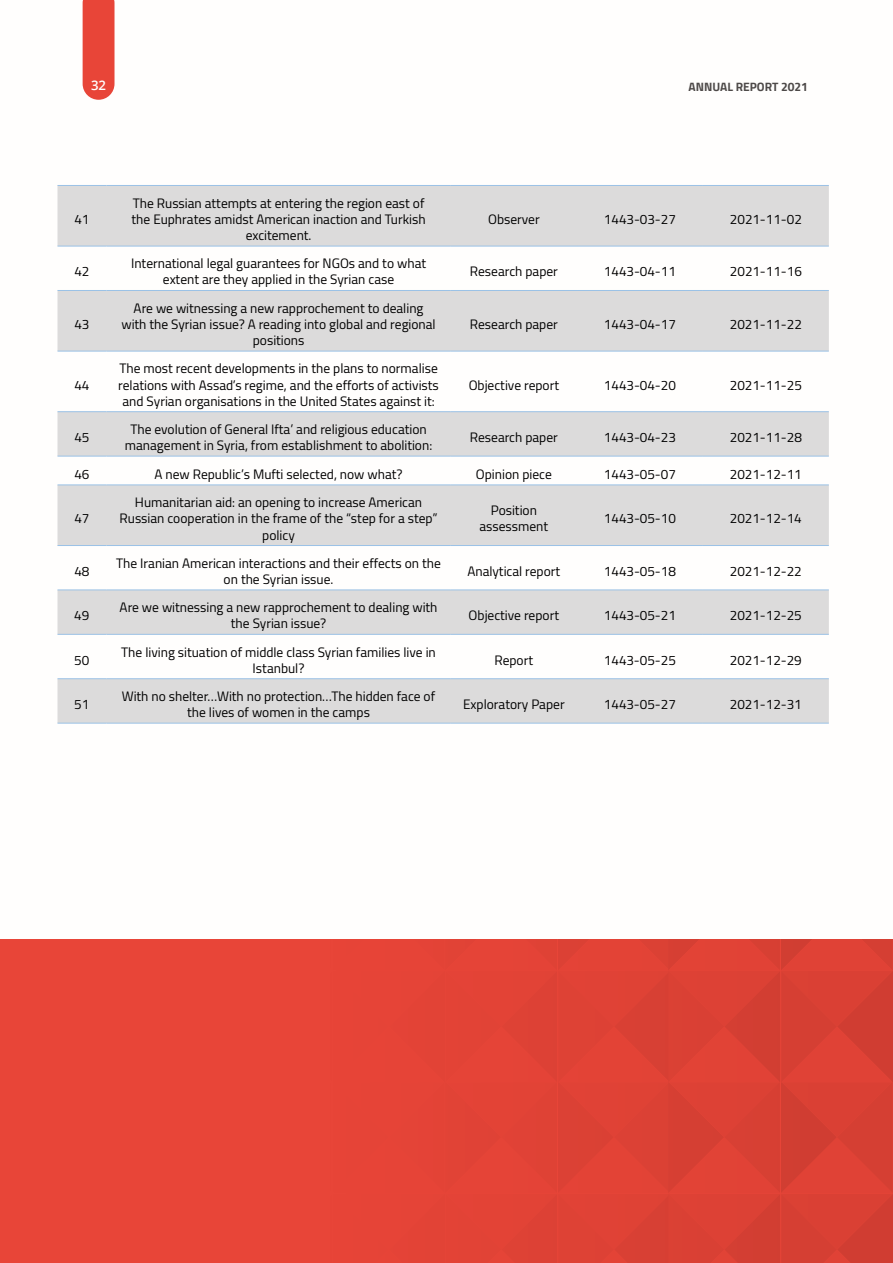
<style>
.page{position:relative;width:893px;height:1263px;background:#fff}
.page>*{position:absolute;margin:0;border:0;box-sizing:border-box;transform-origin:0 0}
.t1{font:13.5px/16.2px "Cairo";color:#000;text-align:center}
.t2{font:600 13.2px "Open Sans";color:#fffefd}
.t3{font:700 12px "Cairo";color:#4d4948}
</style>
<div class="page">
<div style="left:0;top:939px;width:893px;height:324px;background:#e84538"></div>
<svg style="left:528px;top:939px;width:365px;height:324px"></svg>
<svg style="left:58px;top:186px;width:771px;height:537px;fill:#dcdbdb"></svg>
<hr style="left:703px;top:185px;width:126px;height:1px;background:#9bc2e6">
<hr style="left:577px;top:185px;width:126px;height:1px;background:#9bc2e6">
<hr style="left:451px;top:185px;width:126px;height:1px;background:#9bc2e6">
<hr style="left:106px;top:185px;width:345px;height:1px;background:#9bc2e6">
<hr style="left:58px;top:185px;width:48px;height:1px;background:#9bc2e6">
<hr style="left:703px;top:246px;width:126px;height:1px;background:#9bc2e6">
<hr style="left:577px;top:246px;width:126px;height:1px;background:#9bc2e6">
<hr style="left:451px;top:246px;width:126px;height:1px;background:#9bc2e6">
<hr style="left:106px;top:246px;width:345px;height:1px;background:#9bc2e6">
<hr style="left:58px;top:246px;width:48px;height:1px;background:#9bc2e6">
<hr style="left:703px;top:290px;width:126px;height:1px;background:#9bc2e6">
<hr style="left:577px;top:290px;width:126px;height:1px;background:#9bc2e6">
<hr style="left:451px;top:290px;width:126px;height:1px;background:#9bc2e6">
<hr style="left:106px;top:290px;width:345px;height:1px;background:#9bc2e6">
<hr style="left:58px;top:290px;width:48px;height:1px;background:#9bc2e6">
<hr style="left:703px;top:351px;width:126px;height:1px;background:#9bc2e6">
<hr style="left:577px;top:351px;width:126px;height:1px;background:#9bc2e6">
<hr style="left:451px;top:351px;width:126px;height:1px;background:#9bc2e6">
<hr style="left:106px;top:351px;width:345px;height:1px;background:#9bc2e6">
<hr style="left:58px;top:351px;width:48px;height:1px;background:#9bc2e6">
<hr style="left:703px;top:411px;width:126px;height:1px;background:#9bc2e6">
<hr style="left:577px;top:411px;width:126px;height:1px;background:#9bc2e6">
<hr style="left:451px;top:411px;width:126px;height:1px;background:#9bc2e6">
<hr style="left:106px;top:411px;width:345px;height:1px;background:#9bc2e6">
<hr style="left:58px;top:411px;width:48px;height:1px;background:#9bc2e6">
<hr style="left:703px;top:456px;width:126px;height:1px;background:#9bc2e6">
<hr style="left:577px;top:456px;width:126px;height:1px;background:#9bc2e6">
<hr style="left:451px;top:456px;width:126px;height:1px;background:#9bc2e6">
<hr style="left:106px;top:456px;width:345px;height:1px;background:#9bc2e6">
<hr style="left:58px;top:456px;width:48px;height:1px;background:#9bc2e6">
<hr style="left:703px;top:484px;width:126px;height:1px;background:#9bc2e6">
<hr style="left:577px;top:484px;width:126px;height:1px;background:#9bc2e6">
<hr style="left:451px;top:484px;width:126px;height:1px;background:#9bc2e6">
<hr style="left:106px;top:484px;width:345px;height:1px;background:#9bc2e6">
<hr style="left:58px;top:484px;width:48px;height:1px;background:#9bc2e6">
<hr style="left:703px;top:545px;width:126px;height:1px;background:#9bc2e6">
<hr style="left:577px;top:545px;width:126px;height:1px;background:#9bc2e6">
<hr style="left:451px;top:545px;width:126px;height:1px;background:#9bc2e6">
<hr style="left:106px;top:545px;width:345px;height:1px;background:#9bc2e6">
<hr style="left:58px;top:545px;width:48px;height:1px;background:#9bc2e6">
<hr style="left:703px;top:589px;width:126px;height:1px;background:#9bc2e6">
<hr style="left:577px;top:589px;width:126px;height:1px;background:#9bc2e6">
<hr style="left:451px;top:589px;width:126px;height:1px;background:#9bc2e6">
<hr style="left:106px;top:589px;width:345px;height:1px;background:#9bc2e6">
<hr style="left:58px;top:589px;width:48px;height:1px;background:#9bc2e6">
<hr style="left:703px;top:634px;width:126px;height:1px;background:#9bc2e6">
<hr style="left:577px;top:634px;width:126px;height:1px;background:#9bc2e6">
<hr style="left:451px;top:634px;width:126px;height:1px;background:#9bc2e6">
<hr style="left:106px;top:634px;width:345px;height:1px;background:#9bc2e6">
<hr style="left:58px;top:634px;width:48px;height:1px;background:#9bc2e6">
<hr style="left:703px;top:678px;width:126px;height:1px;background:#9bc2e6">
<hr style="left:577px;top:678px;width:126px;height:1px;background:#9bc2e6">
<hr style="left:451px;top:678px;width:126px;height:1px;background:#9bc2e6">
<hr style="left:106px;top:678px;width:345px;height:1px;background:#9bc2e6">
<hr style="left:58px;top:678px;width:48px;height:1px;background:#9bc2e6">
<hr style="left:703px;top:723px;width:126px;height:1px;background:#9bc2e6">
<hr style="left:577px;top:723px;width:126px;height:1px;background:#9bc2e6">
<hr style="left:451px;top:723px;width:126px;height:1px;background:#9bc2e6">
<hr style="left:106px;top:723px;width:345px;height:1px;background:#9bc2e6">
<hr style="left:58px;top:723px;width:48px;height:1px;background:#9bc2e6">
<svg style="left:83px;top:0;width:32px;height:100px;background:#e94e41"></svg>
<p class="t2" style="left:91px;top:76px;width:17px">32</p>
<p class="t3" style="left:689px;top:79px;width:121px">ANNUAL REPORT 2021</p>
<p class="t1" style="left:74px;top:211px;width:17px">41</p>
<p class="t1" style="left:132px;top:195px;width:296px">The Russian attempts at entering the region east of the Euphrates amidst American inaction and Turkish excitement.</p>
<p class="t1" style="left:488px;top:211px;width:53px">Observer</p>
<p class="t1" style="left:604px;top:211px;width:74px">1443-03-27</p>
<p class="t1" style="left:730px;top:211px;width:74px">2021-11-02</p>
<p class="t1" style="left:74px;top:263px;width:17px">42</p>
<p class="t1" style="left:131px;top:255px;width:297px">International legal guarantees for NGOs and to what extent are they applied in the Syrian case</p>
<p class="t1" style="left:470px;top:263px;width:89px">Research paper</p>
<p class="t1" style="left:604px;top:263px;width:74px">1443-04-11</p>
<p class="t1" style="left:730px;top:263px;width:74px">2021-11-16</p>
<p class="t1" style="left:74px;top:316px;width:17px">43</p>
<p class="t1" style="left:121px;top:300px;width:316px">Are we witnessing a new rapprochement to dealing with the Syrian issue? A reading into global and regional positions</p>
<p class="t1" style="left:470px;top:316px;width:89px">Research paper</p>
<p class="t1" style="left:604px;top:316px;width:74px">1443-04-17</p>
<p class="t1" style="left:730px;top:316px;width:74px">2021-11-22</p>
<p class="t1" style="left:74px;top:377px;width:17px">44</p>
<p class="t1" style="left:118px;top:360px;width:322px">The most recent developments in the plans to normalise relations with Assad’s regime, and the efforts of activists and Syrian organisations in the United States against it:</p>
<p class="t1" style="left:469px;top:377px;width:92px">Objective report</p>
<p class="t1" style="left:604px;top:377px;width:74px">1443-04-20</p>
<p class="t1" style="left:730px;top:377px;width:74px">2021-11-25</p>
<p class="t1" style="left:125px;top:421px;width:309px">The evolution of General Ifta’ and religious education management in Syria, from establishment to abolition:</p>
<p class="t1" style="left:470px;top:429px;width:89px">Research paper</p>
<p class="t1" style="left:604px;top:429px;width:74px">1443-04-23</p>
<p class="t1" style="left:730px;top:429px;width:74px">2021-11-28</p>
<p class="t1" style="left:74px;top:429px;width:17px">45</p>
<p class="t1" style="left:74px;top:466px;width:17px">46</p>
<p class="t1" style="left:155px;top:466px;width:250px">A new Republic’s Mufti selected, now what?</p>
<p class="t1" style="left:476px;top:466px;width:77px">Opinion piece</p>
<p class="t1" style="left:604px;top:466px;width:74px">1443-05-07</p>
<p class="t1" style="left:730px;top:466px;width:74px">2021-12-11</p>
<p class="t1" style="left:604px;top:510px;width:74px">1443-05-10</p>
<p class="t1" style="left:730px;top:510px;width:74px">2021-12-14</p>
<p class="t1" style="left:120px;top:494px;width:320px">Humanitarian aid: an opening to increase American<br>Russian cooperation in the frame of the “step for a step” policy</p>
<p class="t1" style="left:479px;top:502px;width:70px">Position assessment</p>
<p class="t1" style="left:74px;top:510px;width:17px">47</p>
<p class="t1" style="left:74px;top:563px;width:17px">48</p>
<p class="t1" style="left:116px;top:555px;width:326px">The Iranian American interactions and their effects on the on the Syrian issue.</p>
<p class="t1" style="left:467px;top:563px;width:94px">Analytical report</p>
<p class="t1" style="left:604px;top:563px;width:74px">1443-05-18</p>
<p class="t1" style="left:730px;top:563px;width:74px">2021-12-22</p>
<p class="t1" style="left:74px;top:607px;width:17px">49</p>
<p class="t1" style="left:120px;top:599px;width:319px">Are we witnessing a new rapprochement to dealing with the Syrian issue?</p>
<p class="t1" style="left:469px;top:607px;width:92px">Objective report</p>
<p class="t1" style="left:604px;top:607px;width:74px">1443-05-21</p>
<p class="t1" style="left:730px;top:607px;width:74px">2021-12-25</p>
<p class="t1" style="left:74px;top:652px;width:17px">50</p>
<p class="t1" style="left:121px;top:644px;width:316px">The living situation of middle class Syrian families live in<br>Istanbul?</p>
<p class="t1" style="left:494px;top:652px;width:40px">Report</p>
<p class="t1" style="left:604px;top:652px;width:74px">1443-05-25</p>
<p class="t1" style="left:730px;top:652px;width:74px">2021-12-29</p>
<p class="t1" style="left:74px;top:696px;width:17px">51</p>
<p class="t1" style="left:122px;top:688px;width:315px">With no shelter…With no protection…The hidden face of the lives of women in the camps</p>
<p class="t1" style="left:463px;top:696px;width:103px">Exploratory Paper</p>
<p class="t1" style="left:604px;top:696px;width:74px">1443-05-27</p>
<p class="t1" style="left:730px;top:696px;width:74px">2021-12-31</p>
</div>
